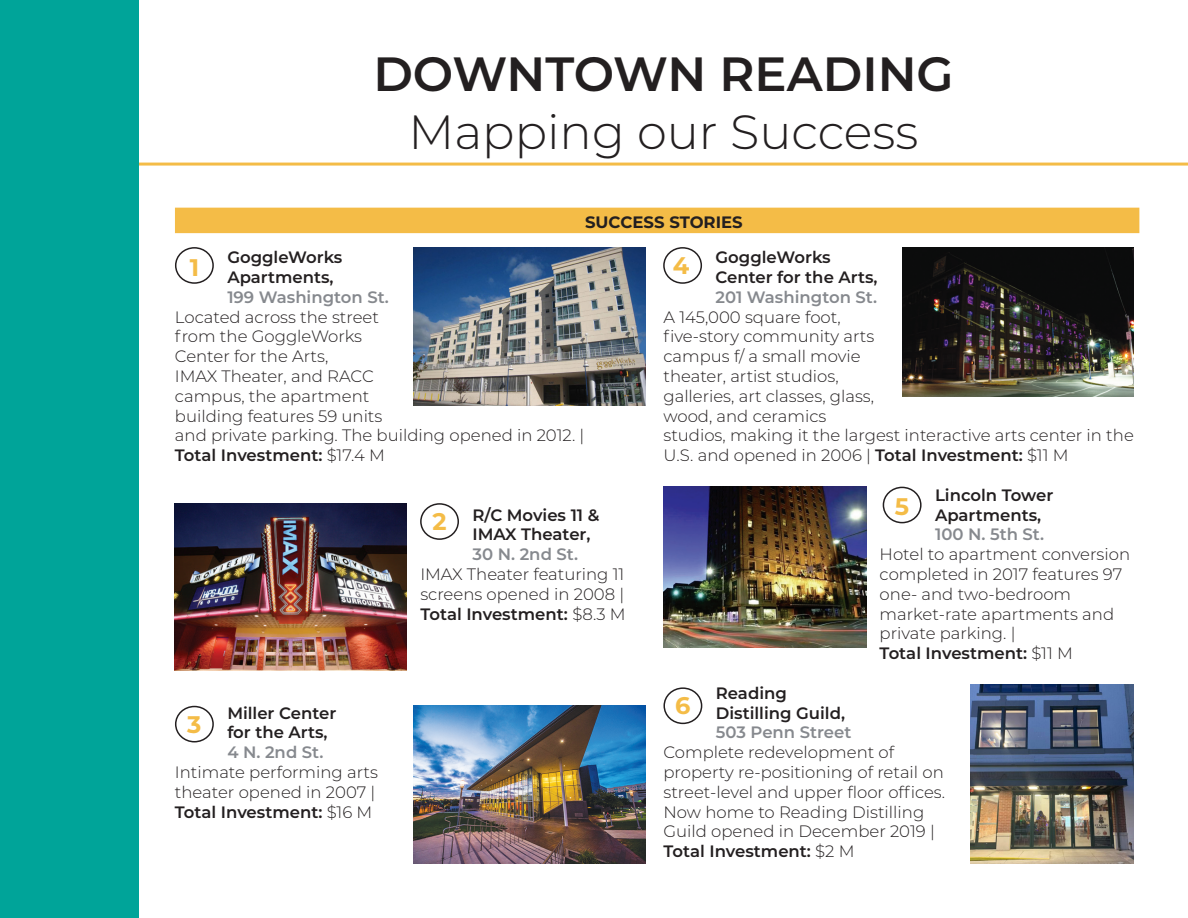
<style>
.page{position:relative;width:1188px;height:918px;background:#fff}
.page>*{position:absolute;margin:0;border:0;box-sizing:border-box;transform-origin:0 0}
.t1{font:300 48px/57.6px "Montserrat";color:#231f20;text-align:center}
.t2{font:700 24px "Montserrat";color:#f4bc47}
.t3{font:300 16.5px/19.8px "Montserrat";color:#231f20}
.t4{font:600 16.5px/19.8px "Montserrat";color:#231f20}
.t5{font:700 16.5px "Montserrat";color:#231f20}
.s1{font-weight:600}
.s2{color:#86898e}
</style>
<div class="page">
<hr style="left:105px;top:163px;width:1083px;height:3px;background:#f4bc47">
<div style="left:0;top:0;width:138px;height:918px;background:#00a499"></div>
<div style="left:175px;top:208px;width:964px;height:25px;background:#f4bc47"></div>
<img style="left:902px;top:247px;width:232px;height:149px">
<img style="left:175px;top:503px;width:232px;height:168px">
<img style="left:663px;top:487px;width:203px;height:160px">
<img style="left:414px;top:706px;width:231px;height:158px">
<img style="left:414px;top:247px;width:231px;height:158px">
<img style="left:971px;top:685px;width:163px;height:179px">
<div style="left:175px;top:247px;width:39px;height:37px;border:2px solid #231f20;border-radius:50%"></div>
<div style="left:420px;top:503px;width:39px;height:37px;border:2px solid #231f20;border-radius:50%"></div>
<div style="left:175px;top:706px;width:39px;height:36px;border:2px solid #231f20;border-radius:50%"></div>
<div style="left:663px;top:247px;width:39px;height:37px;border:2px solid #231f20;border-radius:50%"></div>
<div style="left:883px;top:487px;width:39px;height:36px;border:2px solid #231f20;border-radius:50%"></div>
<div style="left:663px;top:687px;width:39px;height:37px;border:2px solid #231f20;border-radius:50%"></div>
<p class="t1" style="left:373px;top:44px;width:582px"><span class="s1">DOWNTOWN READING<br></span>Mapping our Success</p>
<p class="t5" style="left:585px;top:210px;width:159px">SUCCESS STORIES</p>
<p class="t4" style="left:227px;top:247px;width:163px">GoggleWorks<br>Apartments,<br><span class="s2">199 Washington St.</span></p>
<p class="t3" style="left:175px;top:306px;width:411px">Located across the street<br>from the GoggleWorks<br>Center for the Arts,<br>IMAX Theater, and RACC<br>campus, the apartment<br>building features 59 units<br>and private parking. The building opened in 2012. |<br><span class="s1">Total Investment:</span> $17.4 M</p>
<p class="t2" style="left:190px;top:250px;width:11px">1</p>
<p class="t4" style="left:227px;top:702px;width:110px">Miller Center for the Arts,<br><span class="s2">4 N. 2nd St.</span></p>
<p class="t3" style="left:175px;top:762px;width:204px">Intimate performing arts theater opened in 2007 |<br><span class="s1">Total Investment:</span> $16 M</p>
<p class="t2" style="left:187px;top:707px;width:16px">3</p>
<p class="t4" style="left:472px;top:504px;width:128px">R/C Movies 11 &amp;<br>IMAX Theater,<br><span class="s2">30 N. 2nd St.</span></p>
<p class="t3" style="left:420px;top:564px;width:207px;text-align:justify">IMAX Theater featuring 11 screens opened in 2008 | <span class="s1">Total Investment:</span> $8.3 M</p>
<p class="t2" style="left:432px;top:505px;width:16px">2</p>
<p class="t4" style="left:716px;top:247px;width:164px">GoggleWorks<br>Center for the Arts,<br><span class="s2">201 Washington St.</span></p>
<p class="t3" style="left:663px;top:306px;width:472px">A 145,000 square foot,<br>five-story community arts<br>campus f/ a small movie<br>theater, artist studios,<br>galleries, art classes, glass,<br>wood, and ceramics<br>studios, making it the largest interactive arts center in the<br>U.S. and opened in 2006 | <span class="s1">Total Investment:</span> $11 M</p>
<p class="t4" style="left:935px;top:484px;width:120px">Lincoln Tower<br>Apartments,<br><span class="s2">100 N. 5th St.</span></p>
<p class="t3" style="left:880px;top:544px;width:252px">Hotel to apartment conversion completed in 2017 features 97 one- and two-bedroom market-rate apartments and private parking. |<br><span class="s1">Total Investment:</span> $11 M</p>
<p class="t4" style="left:716px;top:682px;width:137px">Reading<br>Distilling Guild,<br><span class="s2">503 Penn Street</span></p>
<p class="t3" style="left:663px;top:742px;width:283px">Complete redevelopment of property re-positioning of retail on street-level and upper floor offices.<br>Now home to Reading Distilling<br>Guild opened in December 2019 |<br><span class="s1">Total Investment:</span> $2 M</p>
<p class="t2" style="left:673px;top:248px;width:18px">4</p>
<p class="t2" style="left:895px;top:489px;width:16px">5</p>
<p class="t2" style="left:675px;top:689px;width:17px">6</p>
</div>
